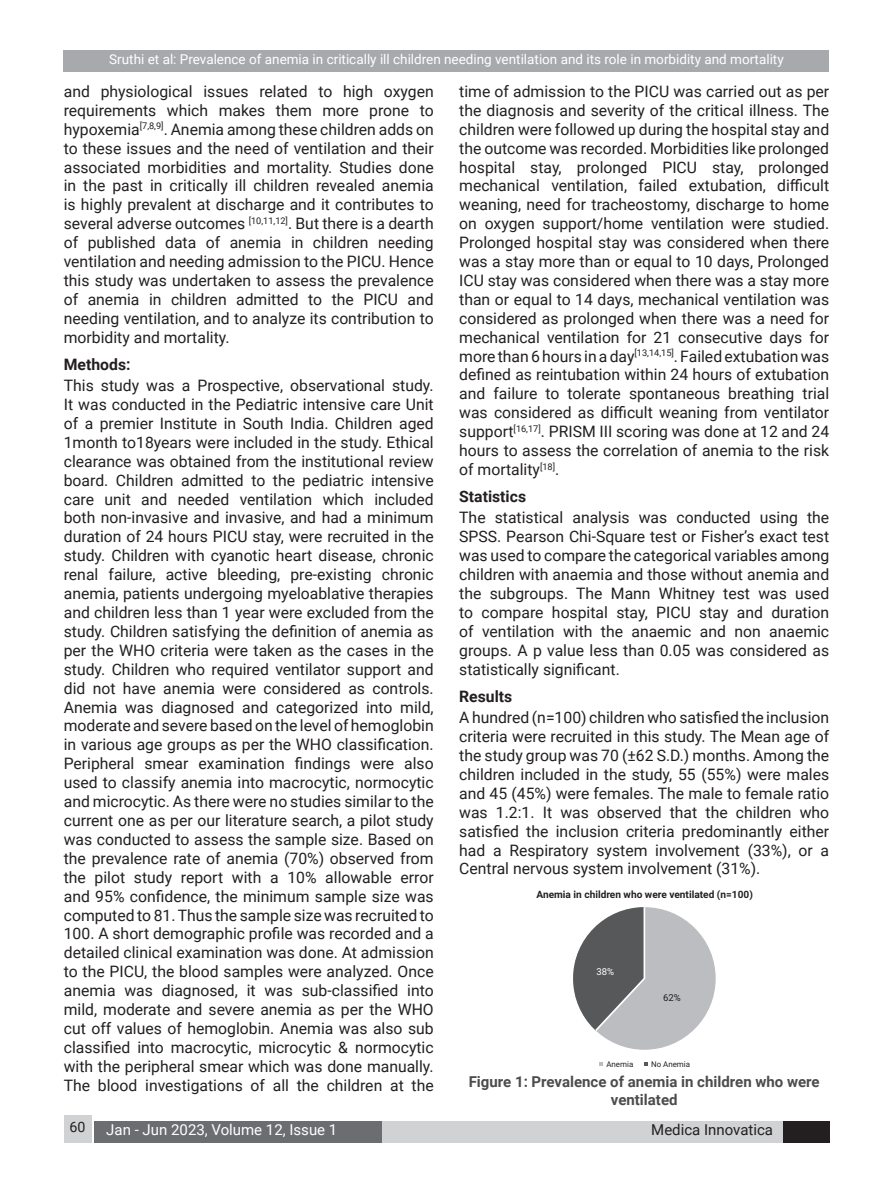
<style>
.page{position:relative;width:893px;height:1191px;background:#fff}
.page>*{position:absolute;margin:0;border:0;box-sizing:border-box;transform-origin:0 0}
.Raju_Body{font:15.75px/18.9px "Roboto";color:#231f20;text-align:justify}
.Raju_subhead{font:700 15.75px "Roboto";color:#231f20}
.MI_Figure_content{font:700 15px/18px "Roboto";color:#4b4c4d;text-align:center}
.t1{font:15px "Roboto";color:#fff}
.t2{font:15px "Roboto";color:#231f20}
.t3{font:14.25px "Roboto";color:#231f20}
.Raju_Body-2{font:13.5px "Roboto";color:#fff}
.t4{font:700 10.05px "Roboto";color:#231f20}
.t5{font:9.6px "Roboto";color:#fff}
.t6{font:9.6px "Roboto";color:#231f20}
.t7{font:7.95px "Roboto";color:#231f20}
</style>
<div class="page">
<div style="left:64px;top:50px;width:765px;height:21px;background:#a8a9ad"></div>
<div style="left:783px;top:1121px;width:46px;height:21px;background:#231f20"></div>
<div style="left:382px;top:1121px;width:401px;height:21px;background:#d1d2d4"></div>
<div style="left:94px;top:1121px;width:288px;height:21px;background:#6c6d70"></div>
<div style="left:64px;top:1114px;width:27px;height:28px;background:#d1d2d4"></div>
<div style="left:573px;top:907px;width:143px;height:142px;background:#bcbdc0;border-radius:50%"></div>
<svg style="left:573px;top:907px;width:73px;height:136px"></svg>
<svg style="left:599px;top:1062px;width:3px;height:4px"></svg>
<svg style="left:644px;top:1062px;width:4px;height:4px"></svg>
<p class="Raju_Body-2" style="left:109px;top:50px;width:676px">Sruthi et al: Prevalence of anemia in critically ill children needing ventilation and its role in morbidity and mortality</p>
<p class="Raju_Body" style="left:459px;top:81px;width:371px">time of admission to the PICU was carried out as per the diagnosis and severity of the critical illness. The children were followed up during the hospital stay and the outcome was recorded. Morbidities like prolonged hospital stay, prolonged PICU stay, prolonged mechanical ventilation, failed extubation, difficult weaning, need for tracheostomy, discharge to home on oxygen support/home ventilation were studied.<br>Prolonged hospital stay was considered when there was a stay more than or equal to 10 days, Prolonged ICU stay was considered when there was a stay more than or equal to 14 days, mechanical ventilation was considered as prolonged when there was a need for mechanical ventilation for 21 consecutive days for more than 6 hours in a day<sup>[13,14,15]</sup>. Failed extubation was defined as reintubation within 24 hours of extubation and failure to tolerate spontaneous breathing trial was considered as difficult weaning from ventilator support<sup>[16,17]</sup>. PRISM III scoring was done at 12 and 24 hours to assess the correlation of anemia to the risk of mortality<sup>[18]</sup>.</p>
<p class="Raju_subhead" style="left:459px;top:486px;width:68px">Statistics</p>
<p class="Raju_Body" style="left:459px;top:508px;width:371px">The statistical analysis was conducted using the SPSS. Pearson Chi-Square test or Fisher’s exact test was used to compare the categorical variables among children with anaemia and those without anemia and the subgroups. The Mann Whitney test was used to compare hospital stay, PICU stay and duration of ventilation with the anaemic and non anaemic groups. A p value less than 0.05 was considered as statistically significant.</p>
<p class="Raju_subhead" style="left:459px;top:685px;width:55px">Results</p>
<p class="Raju_Body" style="left:459px;top:707px;width:371px">A hundred (n=100) children who satisfied the inclusion criteria were recruited in this study. The Mean age of the study group was 70 (±62 S.D.) months. Among the children included in the study, 55 (55%) were males and 45 (45%) were females. The male to female ratio was 1.2:1. It was observed that the children who satisfied the inclusion criteria predominantly either had a Respiratory system involvement (33%), or a Central nervous system involvement (31%).</p>
<p class="t4" style="left:536px;top:889px;width:218px">Anemia in children who were ventilated (n=100)</p>
<p class="Raju_Body" style="left:64px;top:81px;width:371px">and physiological issues related to high oxygen requirements which makes them more prone to hypoxemia<sup>[7,8,9]</sup>. Anemia among these children adds on to these issues and the need of ventilation and their associated morbidities and mortality. Studies done in the past in critically ill children revealed anemia is highly prevalent at discharge and it contributes to several adverse outcomes <sup>[10,11,12]</sup>. But there is a dearth of published data of anemia in children needing ventilation and needing admission to the PICU. Hence this study was undertaken to assess the prevalence of anemia in children admitted to the PICU and needing ventilation, and to analyze its contribution to morbidity and mortality.</p>
<p class="Raju_subhead" style="left:64px;top:353px;width:68px">Methods:</p>
<p class="Raju_Body" style="left:64px;top:375px;width:371px">This study was a Prospective, observational study.<br>It was conducted in the Pediatric intensive care Unit of a premier Institute in South India. Children aged 1month to18years were included in the study. Ethical clearance was obtained from the institutional review board. Children admitted to the pediatric intensive care unit and needed ventilation which included both non-invasive and invasive, and had a minimum duration of 24 hours PICU stay, were recruited in the study. Children with cyanotic heart disease, chronic renal failure, active bleeding, pre-existing chronic anemia, patients undergoing myeloablative therapies and children less than 1 year were excluded from the study. Children satisfying the definition of anemia as per the WHO criteria were taken as the cases in the study. Children who required ventilator support and did not have anemia were considered as controls.<br>Anemia was diagnosed and categorized into mild, moderate and severe based on the level of hemoglobin in various age groups as per the WHO classification.<br>Peripheral smear examination findings were also used to classify anemia into macrocytic, normocytic and microcytic. As there were no studies similar to the current one as per our literature search, a pilot study was conducted to assess the sample size. Based on the prevalence rate of anemia (70%) observed from the pilot study report with a 10% allowable error and 95% confidence, the minimum sample size was computed to 81. Thus the sample size was recruited to 100. A short demographic profile was recorded and a detailed clinical examination was done. At admission to the PICU, the blood samples were analyzed. Once anemia was diagnosed, it was sub-classified into mild, moderate and severe anemia as per the WHO cut off values of hemoglobin. Anemia was also sub classified into macrocytic, microcytic &amp; normocytic with the peripheral smear which was done manually.<br>The blood investigations of all the children at the</p>
<p class="t5" style="left:596px;top:966px;width:19px">38%</p>
<p class="t6" style="left:663px;top:991px;width:19px">62%</p>
<p class="t7" style="left:606px;top:1059px;width:28px">Anemia</p>
<p class="t7" style="left:651px;top:1059px;width:41px">No Anemia</p>
<p class="MI_Figure_content" style="left:469px;top:1072px;width:352px">Figure 1: Prevalence of anemia in children who were ventilated</p>
<p class="t3" style="left:70px;top:1116px;width:18px">60</p>
<p class="t1" style="left:106px;top:1119px;width:233px">Jan - Jun 2023, Volume 12, Issue 1</p>
<p class="t2" style="left:651px;top:1119px;width:123px">Medica Innovatica</p>
</div>
